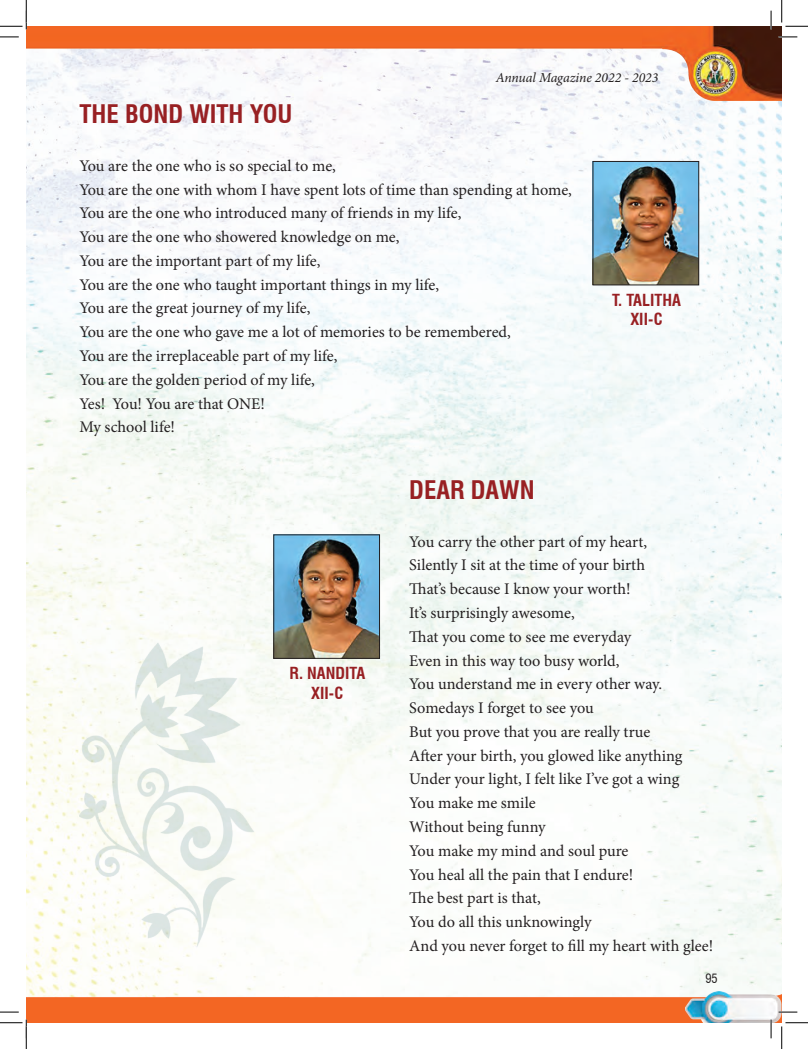
<style>
.page{position:relative;width:808px;height:1049px;background:#fff}
.page>*{position:absolute;margin:0;border:0;box-sizing:border-box;transform-origin:0 0}
.t1{font:700 condensed 25px "Swiss 721 BT";color:#982023}
.t2{font:16.25px/23.8px "Minion Pro";letter-spacing:-.005em;color:#231f20}
.t3{font:700 condensed 16.25px/19.5px "Swiss 721 BT";color:#982023;text-align:center}
.t4{font:italic 13.75px "Minion Pro";color:#231f20}
.t5{font:condensed 12.5px "Swiss 721 BT";color:#231f20}
</style>
<div class="page">
<img style="left:26px;top:100px;width:755px;height:891px">
<img style="left:26px;top:26px;width:755px;height:74px">
<img style="left:26px;top:991px;width:659px;height:31px">
<img style="left:685px;top:991px;width:96px;height:31px">
<img style="left:594px;top:163px;width:102px;height:120px">
<div style="left:592px;top:161px;width:106px;height:124px;border:1px solid #231f20"></div>
<img style="left:275px;top:536px;width:102px;height:120px">
<div style="left:273px;top:534px;width:106px;height:124px;border:1px solid #231f20"></div>
<img style="left:79px;top:640px;width:178px;height:308px">
<svg style="left:0;top:36px;width:19px;height:2px"></svg>
<svg style="left:778px;top:36px;width:19px;height:2px"></svg>
<svg style="left:0;top:1011px;width:19px;height:1px"></svg>
<svg style="left:778px;top:1011px;width:19px;height:1px"></svg>
<svg style="left:770px;top:11px;width:1px;height:18px"></svg>
<svg style="left:770px;top:1019px;width:1px;height:19px"></svg>
<svg style="left:0;top:0;width:27px;height:29px"></svg>
<svg style="left:0;top:1019px;width:27px;height:29px"></svg>
<svg style="left:781px;top:0;width:26px;height:27px"></svg>
<svg style="left:781px;top:1022px;width:26px;height:26px"></svg>
<p class="t4" style="left:495px;top:69px;width:164px">Annual Magazine 2022 - 2023</p>
<h1 class="t1" style="left:79px;top:99px;width:214px">THE BOND WITH YOU</h1>
<p class="t2" style="left:79px;top:154px;width:494px">You are the one who is so special to me,<br>You are the one with whom I have spent lots of time than spending at home, You are the one who introduced many of friends in my life,<br>You are the one who showered knowledge on me,<br>You are the important part of my life,<br>You are the one who taught important things in my life,<br>You are the great journey of my life,<br>You are the one who gave me a lot of memories to be remembered,<br>You are the irreplaceable part of my life,<br>You are the golden period of my life,<br>Yes! You! You are that ONE!<br>My school life!</p>
<p class="t3" style="left:611px;top:290px;width:70px">T. TALITHA<br>XII-C</p>
<p class="t3" style="left:289px;top:663px;width:77px">R. NANDITA<br>XII-C</p>
<h1 class="t1" style="left:409px;top:475px;width:127px">DEAR DAWN</h1>
<p class="t2" style="left:409px;top:529px;width:305px">You carry the other part of my heart,<br>Silently I sit at the time of your birth<br>That’s because I know your worth!<br>It’s surprisingly awesome,<br>That you come to see me everyday<br>Even in this way too busy world,<br>You understand me in every other way.<br>Somedays I forget to see you<br>But you prove that you are really true<br>After your birth, you glowed like anything<br>Under your light, I felt like I’ve got a wing<br>You make me smile<br>Without being funny<br>You make my mind and soul pure<br>You heal all the pain that I endure!<br>The best part is that,<br>You do all this unknowingly<br>And you never forget to fill my heart with glee!</p>
<p class="t5" style="left:705px;top:970px;width:14px">95</p>
</div>
